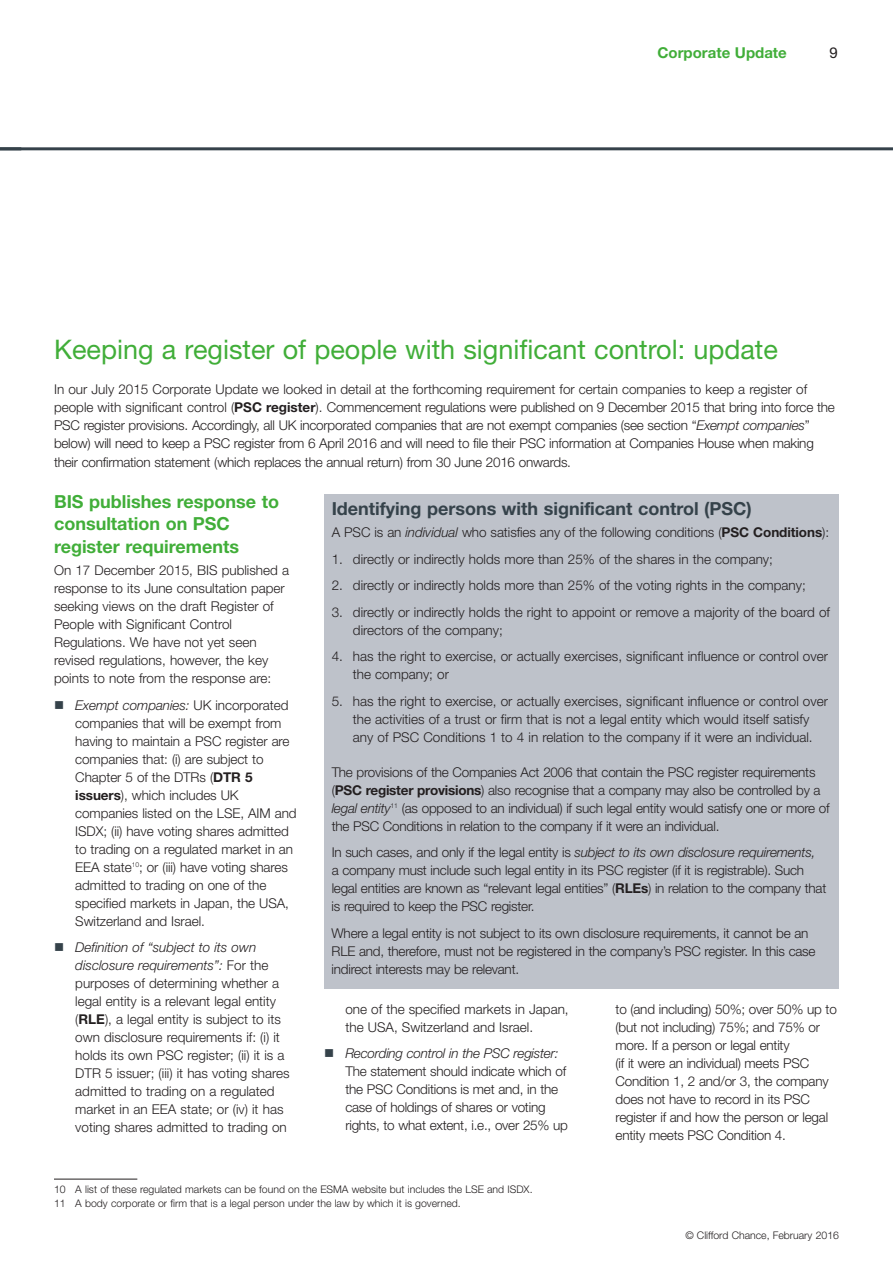
<style>
.page{position:relative;width:893px;height:1263px;background:#fff}
.page>*{position:absolute;margin:0;border:0;box-sizing:border-box;transform-origin:0 0}
.t1{font:27px "Helvetica Neue LT";color:#41ae39}
.t2{font:700 18px/22.5px "Helvetica Neue LT";color:#41ae39}
.t3{font:700 18px "Helvetica Neue LT";color:#35424a}
.t4{font:700 15px "Helvetica Neue LT";color:#41ae39}
.t5{font:15px "Helvetica Neue LT";color:#231f20}
.t6{font:300 13.5px/18px "Helvetica Neue LT";letter-spacing:-.005em;color:#231f20}
.t7{font:300 10.5px/13.5px "Helvetica Neue LT";color:#231f20}
.s1{font-weight:700}
.s2{font-style:italic}
.s3{color:#35424a}
</style>
<div class="page">
<hr style="left:0;top:147px;width:893px;height:3px;background:#35424a">
<div style="left:324px;top:495px;width:515px;height:494px;background:#bec2ca"></div>
<hr style="left:54px;top:1179px;width:83px;height:1px;background:#231f20">
<p class="t4" style="left:657px;top:47px;width:131px">Corporate Update</p>
<p class="t5" style="left:829px;top:47px;width:10px">9</p>
<h1 class="t1" style="left:54px;top:340px;width:725px">Keeping a register of people with significant control: update</h1>
<p class="t6" style="left:54px;top:382px;width:782px">In our July 2015 Corporate Update we looked in detail at the forthcoming requirement for certain companies to keep a register of people with significant control (<span class="s1">PSC register</span>). Commencement regulations were published on 9 December 2015 that bring into force the PSC register provisions. Accordingly, all UK incorporated companies that are not exempt companies (see section “<span class="s2">Exempt companies</span>” below) will need to keep a PSC register from 6 April 2016 and will need to file their PSC information at Companies House when making their confirmation statement (which replaces the annual return) from 30 June 2016 onwards.</p>
<h2 class="t2" style="left:54px;top:492px;width:227px">BIS publishes response to consultation on PSC register requirements</h2>
<p class="t6" style="left:54px;top:563px;width:237px">On 17 December 2015, BIS published a response to its June consultation paper seeking views on the draft Register of People with Significant Control Regulations. We have not yet seen revised regulations, however, the key points to note from the response are:</p>
<p class="t6" style="left:75px;top:697px;width:223px;text-indent:-21px"><span class="s3">■</span> <span class="s2">Exempt companies:</span> UK incorporated companies that will be exempt from having to maintain a PSC register are companies that: (i) are subject to Chapter 5 of the DTRs (<span class="s1">DTR 5 issuers</span>), which includes UK companies listed on the LSE, AIM and ISDX; (ii) have voting shares admitted to trading on a regulated market in an EEA state<sup>10</sup>; or (iii) have voting shares admitted to trading on one of the specified markets in Japan, the USA, Switzerland and Israel.</p>
<p class="t6" style="left:75px;top:940px;width:216px;text-indent:-21px"><span class="s3">■</span> <span class="s2">Definition of “subject to its own disclosure requirements”:</span> For the purposes of determining whether a legal entity is a relevant legal entity (<span class="s1">RLE</span>), a legal entity is subject to its own disclosure requirements if: (i) it holds its own PSC register; (ii) it is a DTR 5 issuer; (iii) it has voting shares admitted to trading on a regulated market in an EEA state; or (iv) it has voting shares admitted to trading on</p>
<h2 class="t3" style="left:332px;top:502px;width:422px">Identifying persons with significant control (PSC)</h2>
<p class="t6" style="left:332px;top:525px;width:499px">A PSC is an <span class="s2">individual</span> who satisfies any of the following conditions (<span class="s1">PSC Conditions</span>):</p>
<p class="t6" style="left:332px;top:551px;width:443px">1. directly or indirectly holds more than 25% of the shares in the company;</p>
<p class="t6" style="left:332px;top:578px;width:476px">2. directly or indirectly holds more than 25% of the voting rights in the company;</p>
<p class="t6" style="left:353px;top:604px;width:479px;text-indent:-21px">3. directly or indirectly holds the right to appoint or remove a majority of the board of directors of the company;</p>
<p class="t6" style="left:353px;top:649px;width:476px;text-indent:-21px">4. has the right to exercise, or actually exercises, significant influence or control over the company; or</p>
<p class="t6" style="left:332px;top:693px;width:498px;text-align:center">5. has the right to exercise, or actually exercises, significant influence or control over the activities of a trust or firm that is not a legal entity which would itself satisfy<br>any of PSC Conditions 1 to 4 in relation to the company if it were an individual.</p>
<p class="t6" style="left:332px;top:764px;width:499px">The provisions of the Companies Act 2006 that contain the PSC register requirements (<span class="s1">PSC register provisions</span>) also recognise that a company may also be controlled by a <span class="s2">legal entity</span><sup>11</sup> (as opposed to an individual) if such legal entity would satisfy one or more of the PSC Conditions in relation to the company if it were an individual.</p>
<p class="t6" style="left:332px;top:845px;width:496px">In such cases, and only if the legal entity is <span class="s2">subject to its own disclosure requirements,<br></span>a company must include such legal entity in its PSC register (if it is registrable). Such legal entities are known as “relevant legal entities” (<span class="s1">RLEs</span>) in relation to the company that is required to keep the PSC register.</p>
<p class="t6" style="left:332px;top:925px;width:485px">Where a legal entity is not subject to its own disclosure requirements, it cannot be an<br>RLE and, therefore, must not be registered in the company’s PSC register. In this case indirect interests may be relevant.</p>
<p class="t6" style="left:616px;top:1001px;width:223px">to (and including) 50%; over 50% up to (but not including) 75%; and 75% or more. If a person or legal entity<br>(if it were an individual) meets PSC Condition 1, 2 and/or 3, the company does not have to record in its PSC register if and how the person or legal entity meets PSC Condition 4.</p>
<p class="t6" style="left:345px;top:1001px;width:225px">one of the specified markets in Japan, the USA, Switzerland and Israel.</p>
<p class="t6" style="left:345px;top:1045px;width:224px;text-indent:-21px"><span class="s3">■</span> <span class="s2">Recording control in the PSC register:<br></span>The statement should indicate which of the PSC Conditions is met and, in the case of holdings of shares or voting rights, to what extent, i.e., over 25% up</p>
<p class="t7" style="left:54px;top:1184px;width:480px">10 A list of these regulated markets can be found on the ESMA website but includes the LSE and ISDX.<br>11 A body corporate or firm that is a legal person under the law by which it is governed.</p>
<p class="t7" style="left:685px;top:1229px;width:155px">© Clifford Chance, February 2016</p>
</div>
